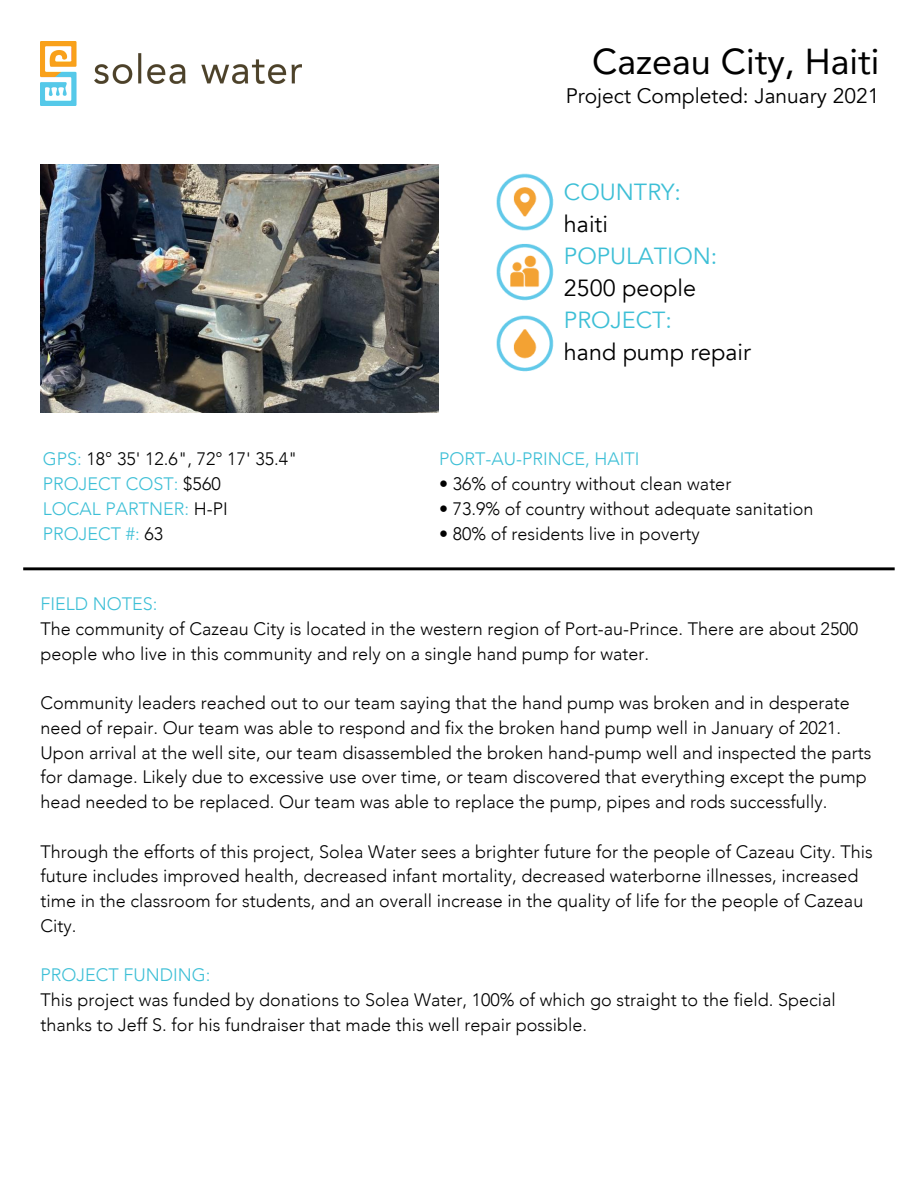
<style>
.page{position:relative;width:918px;height:1188px;background:#fff}
.page>*{position:absolute;margin:0;border:0;box-sizing:border-box;transform-origin:0 0}
.t1{font:36px "Avenir";color:#000}
.t2{font:23.25px "Avenir";color:#000}
.t3{font:23.25px "Avenir";color:#3dbfd6}
.t4{font:21px "Avenir";color:#000}
.t5{font:300 18px/24.8px "Avenir";color:#000}
.t6{font:300 18px "Avenir";color:#3dbfd6}
.s1{color:#3dbfd6}
.s2{color:#000}
</style>
<div class="page">
<img style="left:41px;top:42px;width:261px;height:64px">
<svg style="left:23px;top:567px;width:872px;height:3px;background:#222"></svg>
<img style="left:496px;top:244px;width:58px;height:57px">
<img style="left:496px;top:315px;width:58px;height:57px">
<img style="left:496px;top:173px;width:58px;height:58px">
<img style="left:41px;top:164px;width:398px;height:249px">
<p class="t1" style="left:592px;top:38px;width:289px">Cazeau City, Haiti</p>
<p class="t4" style="left:566px;top:82px;width:315px">Project Completed: January 2021</p>
<p class="t5" style="left:43px;top:447px;width:256px"><span class="s1">GPS:</span> 18° 35' 12.6", 72° 17' 35.4"</p>
<p class="t6" style="left:43px;top:472px;width:179px">PROJECT COST: <span class="s2">$560</span></p>
<p class="t6" style="left:43px;top:497px;width:187px">LOCAL PARTNER: <span class="s2">H-PI</span></p>
<p class="t6" style="left:43px;top:522px;width:122px">PROJECT #: <span class="s2">63</span></p>
<p class="t3" style="left:564px;top:177px;width:119px">COUNTRY:</p>
<p class="t2" style="left:564px;top:209px;width:45px">haiti</p>
<p class="t3" style="left:564px;top:241px;width:155px">POPULATION:</p>
<p class="t2" style="left:564px;top:273px;width:134px">2500 people</p>
<p class="t3" style="left:564px;top:304px;width:109px">PROJECT:</p>
<p class="t2" style="left:564px;top:336px;width:188px">hand pump repair</p>
<p class="t6" style="left:439px;top:447px;width:202px">PORT-AU-PRINCE, HAITI</p>
<p class="t5" style="left:439px;top:472px;width:294px">• 36% of country without clean water</p>
<p class="t5" style="left:439px;top:497px;width:376px">• 73.9% of country without adequate sanitation</p>
<p class="t5" style="left:439px;top:521px;width:262px">• 80% of residents live in poverty</p>
<p class="t6" style="left:41px;top:592px;width:119px">FIELD NOTES:</p>
<p class="t5" style="left:41px;top:617px;width:819px">The community of Cazeau City is located in the western region of Port-au-Prince. There are about 2500 people who live in this community and rely on a single hand pump for water.</p>
<p class="t5" style="left:41px;top:691px;width:832px">Community leaders reached out to our team saying that the hand pump was broken and in desperate need of repair. Our team was able to respond and fix the broken hand pump well in January of 2021.<br>Upon arrival at the well site, our team disassembled the broken hand-pump well and inspected the parts for damage. Likely due to excessive use over time, or team discovered that everything except the pump head needed to be replaced. Our team was able to replace the pump, pipes and rods successfully.</p>
<p class="t5" style="left:41px;top:840px;width:834px">Through the efforts of this project, Solea Water sees a brighter future for the people of Cazeau City. This future includes improved health, decreased infant mortality, decreased waterborne illnesses, increased time in the classroom for students, and an overall increase in the quality of life for the people of Cazeau City.</p>
<p class="t6" style="left:41px;top:963px;width:172px">PROJECT FUNDING:</p>
<p class="t5" style="left:41px;top:988px;width:797px">This project was funded by donations to Solea Water, 100% of which go straight to the field. Special thanks to Jeff S. for his fundraiser that made this well repair possible.</p>
</div>
